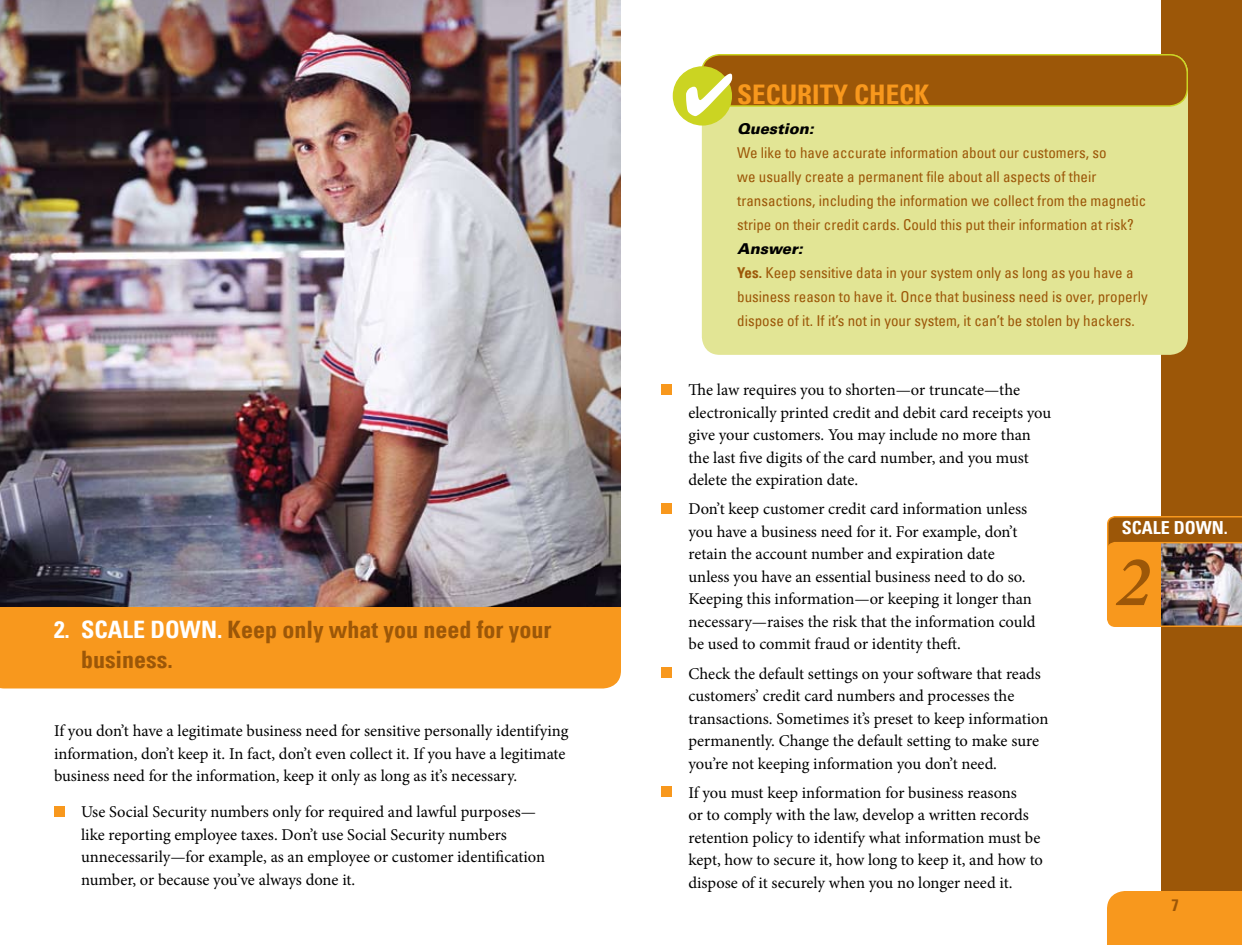
<style>
.page{position:relative;width:1242px;height:945px;background:#fff}
.page>*{position:absolute;margin:0;border:0;box-sizing:border-box;transform-origin:0 0}
.t1{font:italic 600 72px "Minion Pro";color:#9c5708}
.t2{font:700 condensed 27px "Univers LT";color:#f8981d}
.t3{font:700 condensed 24px/30px "Univers LT";color:#9c5708}
.t4{font:700 condensed 24px "Univers LT";color:#fff}
.t5{font:700 condensed 18px "Univers LT";color:#fff}
.t6{font:16.5px/22.5px "Minion Pro";letter-spacing:-.005em;color:#000}
.t7{font:700 condensed 16.5px "Univers LT";color:#9c5708}
.t8{font:condensed 15px/24px "Univers LT";color:#9c5708}
.t9{font:italic 900 15px "Univers LT";color:#000}
.s1{color:#fff}
.s2{font-weight:900;font-style:italic;font-stretch:normal;color:#000}
.s3{font-weight:700}
</style>
<div class="page">
<div style="left:1161px;top:0;width:81px;height:891px;background:#9c5708"></div>
<div style="left:1107px;top:891px;width:135px;height:54px;background:#f8981d"></div>
<div style="left:0;top:607px;width:621px;height:81px;background:#f8981d"></div>
<img style="left:1107px;top:516px;width:135px;height:111px">
<div style="left:54px;top:806px;width:10px;height:10px;background:#f8981d"></div>
<div style="left:662px;top:384px;width:10px;height:10px;background:#f8981d"></div>
<div style="left:662px;top:503px;width:10px;height:11px;background:#f8981d"></div>
<div style="left:662px;top:667px;width:10px;height:11px;background:#f8981d"></div>
<div style="left:662px;top:787px;width:10px;height:10px;background:#f8981d"></div>
<img style="left:0;top:0;width:621px;height:607px">
<div style="left:702px;top:54px;width:486px;height:301px;background:#e2e595;border-radius:18px"></div>
<div style="left:702px;top:55px;width:485px;height:51px;background:#9c5708;border-radius:18px"></div>
<div style="left:701px;top:54px;width:487px;height:53px;border:2px solid #cbd422;border-radius:18px"></div>
<div style="left:674px;top:67px;width:57px;height:58px;background:#cbd422;border-radius:50%"></div>
<div style="left:673px;top:66px;width:59px;height:60px;border:2px solid #cbd422;border-radius:50%"></div>
<svg style="left:686px;top:74px;width:46px;height:42px"></svg>
<h3 class="t4" style="left:54px;top:615px;width:54px">2. Scale</h3>
<h3 class="t3" style="left:81px;top:615px;width:472px;text-indent:69px"><span class="s1">down.</span> Keep only what you need for your business.</h3>
<p class="t6" style="left:54px;top:720px;width:516px">If you don’t have a legitimate business need for sensitive personally identifying information, don’t keep it. In fact, don’t even collect it. If you have a legitimate business need for the information, keep it only as long as it’s necessary.</p>
<p class="t6" style="left:81px;top:801px;width:466px">Use Social Security numbers only for required and lawful purposes— like reporting employee taxes. Don’t use Social Security numbers unnecessarily—for example, as an employee or customer identification number, or because you’ve always done it.</p>
<h2 class="t2" style="left:737px;top:77px;width:194px">Security Check</h2>
<p class="t9" style="left:737px;top:120px;width:78px">Question:</p>
<p class="t8" style="left:737px;top:141px;width:411px">We like to have accurate information about our customers, so<br>we usually create a permanent file about all aspects of their transactions, including the information we collect from the magnetic stripe on their credit cards. Could this put their information at risk?</p>
<p class="t8" style="left:737px;top:237px;width:412px"><span class="s2">Answer:<br></span><span class="s3">Yes.</span> Keep sensitive data in your system only as long as you have a business reason to have it. Once that business need is over, properly dispose of it. If it’s not in your system, it can’t be stolen by hackers.</p>
<p class="t6" style="left:688px;top:379px;width:364px">The law requires you to shorten—or truncate—the electronically printed credit and debit card receipts you give your customers. You may include no more than the last five digits of the card number, and you must delete the expiration date.</p>
<p class="t6" style="left:688px;top:498px;width:349px">Don’t keep customer credit card information unless you have a business need for it. For example, don’t retain the account number and expiration date unless you have an essential business need to do so.<br>Keeping this information—or keeping it longer than necessary—raises the risk that the information could be used to commit fraud or identity theft.</p>
<p class="t6" style="left:688px;top:662px;width:361px">Check the default settings on your software that reads customers’ credit card numbers and processes the transactions. Sometimes it’s preset to keep information permanently. Change the default setting to make sure you’re not keeping information you don’t need.</p>
<p class="t6" style="left:688px;top:781px;width:356px">If you must keep information for business reasons<br>or to comply with the law, develop a written records retention policy to identify what information must be kept, how to secure it, how long to keep it, and how to dispose of it securely when you no longer need it.</p>
<p class="t5" style="left:1122px;top:517px;width:21px">Scale</p>
<p class="t5" style="left:1174px;top:517px;width:55px">down.</p>
<h1 class="t1" style="left:1116px;top:539px;width:37px">2</h1>
<p class="t7" style="left:1171px;top:895px;width:9px">7</p>
</div>
